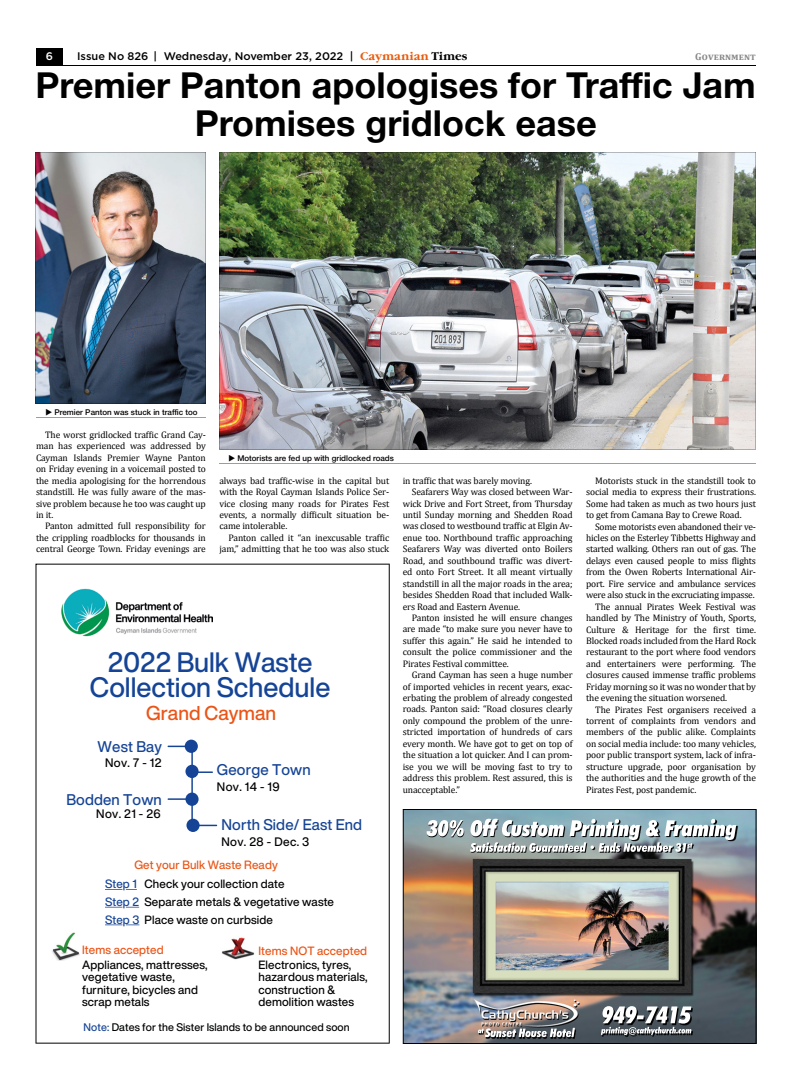
<style>
.page{position:relative;width:792px;height:1080px;background:#fff}
.page>*{position:absolute;margin:0;border:0;box-sizing:border-box;transform-origin:0 0}
.t1{font:700 36px/38.5px "Helvetica Neue Cyr";color:#000;text-align:center}
.t2{font:500 27.6px/25.9px "Helvetica Now Display";color:#154496;text-align:center}
.t3{font:500 19.7px "Helvetica Now Display";color:#ea5517}
.t4{font:500 15.2px "Helvetica Now Display";letter-spacing:.01em;color:#154496}
.t5{font:500 12.1px "Helvetica Now Display";letter-spacing:.03em;color:#000}
.t6{font:500 11.8px/12.5px "Helvetica Now Display";letter-spacing:.01em;color:#000}
.t7{font:500 11.8px "Helvetica Now Display";letter-spacing:.01em;color:#ea5517}
.t8{font:500 11.8px/17.7px "Helvetica Now Display";letter-spacing:.01em;color:#154496}
.t9{font:500 11px "Gotham";color:#000}
.t10{font:500 11px "Gotham";color:#fff}
.t11{font:500 10.8px "Helvetica Now Display";letter-spacing:.01em;color:#010202}
.t12{font:700 10px "Cambria";letter-spacing:.01em;color:#878787}
.t13{font:9.5px/11.4px "Cambria";letter-spacing:-.01em;color:#000;text-align:justify}
.t14{font:500 8px "Helvetica Neue Cyr";color:#000}
.s1{font-family:"Garamond C";font-weight:700;color:#ea5b0b}
.s2{font-family:"Garamond C";font-weight:700}
.s3{color:#154496}
</style>
<div class="page">
<svg style="left:36px;top:564px;width:354px;height:480px"></svg>
<hr style="left:219px;top:463px;width:537px;height:1px;background:#9d9d9c">
<hr style="left:36px;top:417px;width:170px;height:1px;background:#9d9d9c">
<img style="left:219px;top:152px;width:537px;height:297px">
<img style="left:36px;top:152px;width:170px;height:252px">
<img style="left:403px;top:809px;width:354px;height:235px">
<div style="left:36px;top:48px;width:27px;height:18px;background:#000"></div>
<hr style="left:36px;top:65px;width:720px;height:1px;background:#000">
<p class="t10" style="left:46px;top:49px;width:9px">6</p>
<p class="t9" style="left:77px;top:49px;width:392px">Issue No 826 | Wednesday, November 23, 2022 | <span class="s1">Caymanian</span> <span class="s2">Times</span></p>
<p class="t12" style="left:695px;top:50px;width:62px">Government</p>
<h1 class="t1" style="left:36px;top:66px;width:722px">Premier Panton apologises for Traffic Jam<br>Promises gridlock ease</h1>
<p class="t14" style="left:54px;top:408px;width:145px">Premier Panton was stuck in traffic too</p>
<p class="t13" style="left:36px;top:429px;width:171px;text-indent:9px">The worst gridlocked traffic Grand Cay&shy;man has experienced was addressed by Cayman Islands Premier Wayne Panton on Friday evening in a voicemail posted to the media apologising for the horrendous standstill. He was fully aware of the mas&shy;sive problem because he too was caught up in it.</p>
<p class="t13" style="left:36px;top:520px;width:171px;text-indent:9px">Panton admitted full responsibility for the crippling roadblocks for thousands in central George Town. Friday evenings are</p>
<p class="t14" style="left:237px;top:454px;width:158px">Motorists are fed up with gridlocked roads</p>
<p class="t13" style="left:219px;top:475px;width:171px">always bad traffic-wise in the capital but with the Royal Cayman Islands Police Ser&shy;vice closing many roads for Pirates Fest events, a normally difficult situation be&shy;came intolerable.</p>
<p class="t13" style="left:219px;top:532px;width:171px;text-align:right">Panton called it “an inexcusable traffic jam,” admitting that he too was also stuck</p>
<h2 class="t2" style="left:90px;top:649px;width:242px">2022 Bulk Waste<br>Collection Schedule</h2>
<h3 class="t3" style="left:146px;top:699px;width:132px">Grand Cayman</h3>
<h3 class="t4" style="left:98px;top:736px;width:66px">West Bay</h3>
<p class="t5" style="left:105px;top:754px;width:58px">Nov. 7 - 12</p>
<h3 class="t4" style="left:66px;top:789px;width:97px">Bodden Town</h3>
<p class="t5" style="left:96px;top:806px;width:66px">Nov. 21 - 26</p>
<h3 class="t4" style="left:217px;top:759px;width:95px">George Town</h3>
<p class="t5" style="left:217px;top:778px;width:64px">Nov. 14 - 19</p>
<h3 class="t4" style="left:222px;top:814px;width:142px">North Side/ East End</h3>
<p class="t5" style="left:222px;top:833px;width:89px">Nov. 28 - Dec. 3</p>
<p class="t7" style="left:134px;top:857px;width:145px">Get your Bulk Waste Ready</p>
<p class="t6" style="left:145px;top:878px;width:142px">Check your collection date</p>
<p class="t6" style="left:145px;top:896px;width:191px">Separate metals &amp; vegetative waste</p>
<p class="t6" style="left:105px;top:913px;width:169px"><span class="s3">Step 3</span> Place waste on curbside</p>
<p class="t8" style="left:105px;top:875px;width:36px">Step 1<br>Step 2</p>
<p class="t7" style="left:82px;top:941px;width:83px">Items accepted</p>
<p class="t6" style="left:82px;top:958px;width:127px">Appliances, mattresses, vegetative waste, furniture, bicycles and scrap metals</p>
<p class="t7" style="left:258px;top:942px;width:110px">Items NOT accepted</p>
<p class="t6" style="left:258px;top:958px;width:111px">Electronics, tyres, hazardous materials, construction &amp; demolition wastes</p>
<p class="t11" style="left:84px;top:1020px;width:268px"><span class="s3">Note:</span> Dates for the Sister Islands to be announced soon</p>
<p class="t13" style="left:403px;top:475px;width:131px">in traffic that was barely moving.</p>
<p class="t13" style="left:412px;top:486px;width:162px">Seafarers Way was closed between War-</p>
<p class="t13" style="left:403px;top:498px;width:171px">wick Drive and Fort Street, from Thursday</p>
<p class="t13" style="left:403px;top:509px;width:171px">until Sunday morning and Shedden Road</p>
<p class="t13" style="left:403px;top:520px;width:171px">was closed to westbound traffic at Elgin Av-</p>
<p class="t13" style="left:403px;top:532px;width:171px">enue too. Northbound traffic approaching</p>
<p class="t13" style="left:403px;top:543px;width:171px">Seafarers Way was diverted onto Boilers</p>
<p class="t13" style="left:403px;top:555px;width:171px">Road, and southbound traffic was divert-</p>
<p class="t13" style="left:403px;top:566px;width:171px">ed onto Fort Street. It all meant virtually</p>
<p class="t13" style="left:403px;top:578px;width:171px">standstill in all the major roads in the area;</p>
<p class="t13" style="left:403px;top:589px;width:171px">besides Shedden Road that included Walk-</p>
<p class="t13" style="left:403px;top:601px;width:119px">ers Road and Eastern Avenue.</p>
<p class="t13" style="left:412px;top:612px;width:162px">Panton insisted he will ensure changes</p>
<p class="t13" style="left:403px;top:623px;width:171px">are made “to make sure you never have to</p>
<p class="t13" style="left:403px;top:635px;width:171px">suffer this again.” He said he intended to</p>
<p class="t13" style="left:403px;top:646px;width:171px">consult the police commissioner and the</p>
<p class="t13" style="left:403px;top:658px;width:108px">Pirates Festival committee.</p>
<p class="t13" style="left:412px;top:669px;width:162px">Grand Cayman has seen a huge number</p>
<p class="t13" style="left:403px;top:681px;width:171px">of imported vehicles in recent years, exac-</p>
<p class="t13" style="left:403px;top:692px;width:171px">erbating the problem of already congested</p>
<p class="t13" style="left:403px;top:703px;width:171px">roads. Panton said: “Road closures clearly</p>
<p class="t13" style="left:403px;top:715px;width:171px">only compound the problem of the unre-</p>
<p class="t13" style="left:403px;top:726px;width:171px">stricted importation of hundreds of cars</p>
<p class="t13" style="left:403px;top:738px;width:171px">every month. We have got to get on top of</p>
<p class="t13" style="left:403px;top:749px;width:171px">the situation a lot quicker. And I can prom-</p>
<p class="t13" style="left:403px;top:761px;width:171px">ise you we will be moving fast to try to</p>
<p class="t13" style="left:403px;top:772px;width:171px">address this problem. Rest assured, this is</p>
<p class="t13" style="left:403px;top:784px;width:59px">unacceptable.”</p>
<p class="t13" style="left:586px;top:475px;width:171px;text-indent:9px">Motorists stuck in the standstill took to social media to express their frustrations.<br>Some had taken as much as two hours just to get from Camana Bay to Crewe Road.</p>
<p class="t13" style="left:595px;top:521px;width:162px">Some motorists even abandoned their ve-</p>
<p class="t13" style="left:586px;top:532px;width:171px">hicles on the Esterley Tibbetts Highway and</p>
<p class="t13" style="left:586px;top:543px;width:171px">started walking. Others ran out of gas. The</p>
<p class="t13" style="left:586px;top:555px;width:171px">delays even caused people to miss flights</p>
<p class="t13" style="left:586px;top:566px;width:171px">from the Owen Roberts International Air-</p>
<p class="t13" style="left:586px;top:578px;width:171px">port. Fire service and ambulance services</p>
<p class="t13" style="left:586px;top:589px;width:170px">were also stuck in the excruciating impasse.</p>
<p class="t13" style="left:595px;top:601px;width:162px">The annual Pirates Week Festival was</p>
<p class="t13" style="left:586px;top:612px;width:171px">handled by The Ministry of Youth, Sports,</p>
<p class="t13" style="left:586px;top:624px;width:171px">Culture &amp; Heritage for the first time.</p>
<p class="t13" style="left:586px;top:635px;width:171px">Blocked roads included from the Hard Rock</p>
<p class="t13" style="left:586px;top:646px;width:171px">restaurant to the port where food vendors</p>
<p class="t13" style="left:586px;top:658px;width:171px">and entertainers were performing. The</p>
<p class="t13" style="left:586px;top:669px;width:171px">closures caused immense traffic problems</p>
<p class="t13" style="left:586px;top:681px;width:171px">Friday morning so it was no wonder that by</p>
<p class="t13" style="left:586px;top:692px;width:143px">the evening the situation worsened.</p>
<p class="t13" style="left:595px;top:704px;width:162px">The Pirates Fest organisers received a</p>
<p class="t13" style="left:586px;top:715px;width:171px">torrent of complaints from vendors and</p>
<p class="t13" style="left:586px;top:726px;width:171px">members of the public alike. Complaints</p>
<p class="t13" style="left:586px;top:738px;width:171px">on social media include: too many vehicles,</p>
<p class="t13" style="left:586px;top:749px;width:171px">poor public transport system, lack of infra-</p>
<p class="t13" style="left:586px;top:761px;width:171px">structure upgrade, poor organisation by</p>
<p class="t13" style="left:586px;top:772px;width:171px">the authorities and the huge growth of the</p>
<p class="t13" style="left:586px;top:784px;width:112px">Pirates Fest, post pandemic.</p>
</div>
